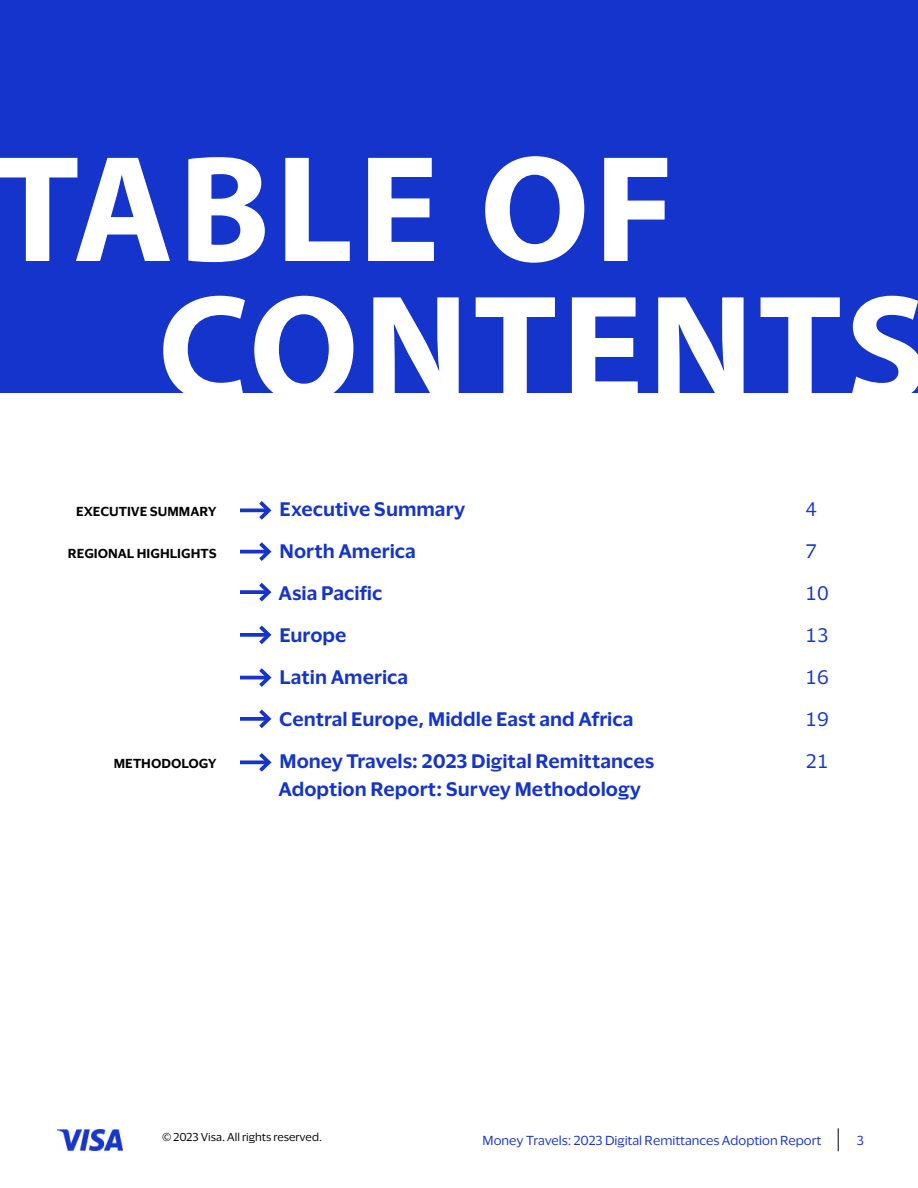
<style>
.page{position:relative;width:918px;height:1188px;background:#fff}
.page>*{position:absolute;margin:0;border:0;box-sizing:border-box;transform-origin:0 0}
.t1{font:700 153px/139.5px "Myriad Pro";letter-spacing:.03em;color:#fff}
.t2{font:600 18px/27.8px "Visa Dialect";color:#1434cb}
.t3{font:18px "Visa Dialect";color:#1434cb}
.t4{font:12px "Visa Dialect";color:#1434cb}
.t5{font:600 12px "Visa Dialect";color:#000}
.t6{font:10.5px "Visa Dialect";color:#000}
</style>
<div class="page">
<svg style="left:838px;top:1128px;width:1px;height:23px"></svg>
<img style="left:57px;top:1129px;width:65px;height:22px">
<div style="left:0;top:0;width:918px;height:393px;background:#1434cb"></div>
<svg style="left:240px;top:508px;width:15px;height:4px"></svg>
<svg style="left:255px;top:501px;width:17px;height:19px"></svg>
<svg style="left:240px;top:550px;width:15px;height:4px"></svg>
<svg style="left:255px;top:542px;width:17px;height:19px"></svg>
<svg style="left:240px;top:590px;width:15px;height:4px"></svg>
<svg style="left:255px;top:582px;width:17px;height:20px"></svg>
<svg style="left:240px;top:633px;width:15px;height:4px"></svg>
<svg style="left:255px;top:625px;width:17px;height:20px"></svg>
<hr style="left:240px;top:676px;width:26px;height:3px;background:#1434cb">
<svg style="left:255px;top:668px;width:17px;height:19px"></svg>
<svg style="left:240px;top:717px;width:15px;height:4px"></svg>
<svg style="left:255px;top:709px;width:17px;height:20px"></svg>
<svg style="left:240px;top:760px;width:15px;height:4px"></svg>
<svg style="left:255px;top:753px;width:17px;height:19px"></svg>
<h2 class="t1" style="left:158px;top:135px;width:772px;text-indent:-162px">TABLE OF<br>CONTENTS</h2>
<p class="t5" style="left:76px;top:502px;width:142px">EXECUTIVE SUMMARY</p>
<p class="t5" style="left:68px;top:544px;width:150px">REGIONAL HIGHLIGHTS</p>
<p class="t5" style="left:114px;top:754px;width:104px">METHODOLOGY</p>
<p class="t2" style="left:279px;top:494px;width:187px">Executive Summary</p>
<p class="t2" style="left:279px;top:536px;width:138px">North America</p>
<p class="t2" style="left:278px;top:578px;width:106px">Asia Pacific</p>
<p class="t2" style="left:279px;top:620px;width:69px">Europe</p>
<p class="t2" style="left:279px;top:662px;width:130px">Latin America</p>
<p class="t2" style="left:279px;top:704px;width:356px">Central Europe, Middle East and Africa</p>
<p class="t2" style="left:278px;top:746px;width:377px">Money Travels: 2023 Digital Remittances<br>Adoption Report: Survey Methodology</p>
<p class="t3" style="left:806px;top:496px;width:13px">4</p>
<p class="t3" style="left:806px;top:538px;width:13px">7</p>
<p class="t3" style="left:806px;top:580px;width:25px">10</p>
<p class="t3" style="left:806px;top:622px;width:25px">13</p>
<p class="t3" style="left:806px;top:664px;width:25px">16</p>
<p class="t3" style="left:806px;top:706px;width:25px">19</p>
<p class="t3" style="left:806px;top:748px;width:25px">21</p>
<p class="t6" style="left:162px;top:1129px;width:162px">© 2023 Visa. All rights reserved.</p>
<p class="t4" style="left:483px;top:1131px;width:340px">Money Travels: 2023 Digital Remittances Adoption Report</p>
<p class="t4" style="left:857px;top:1131px;width:9px">3</p>
</div>
